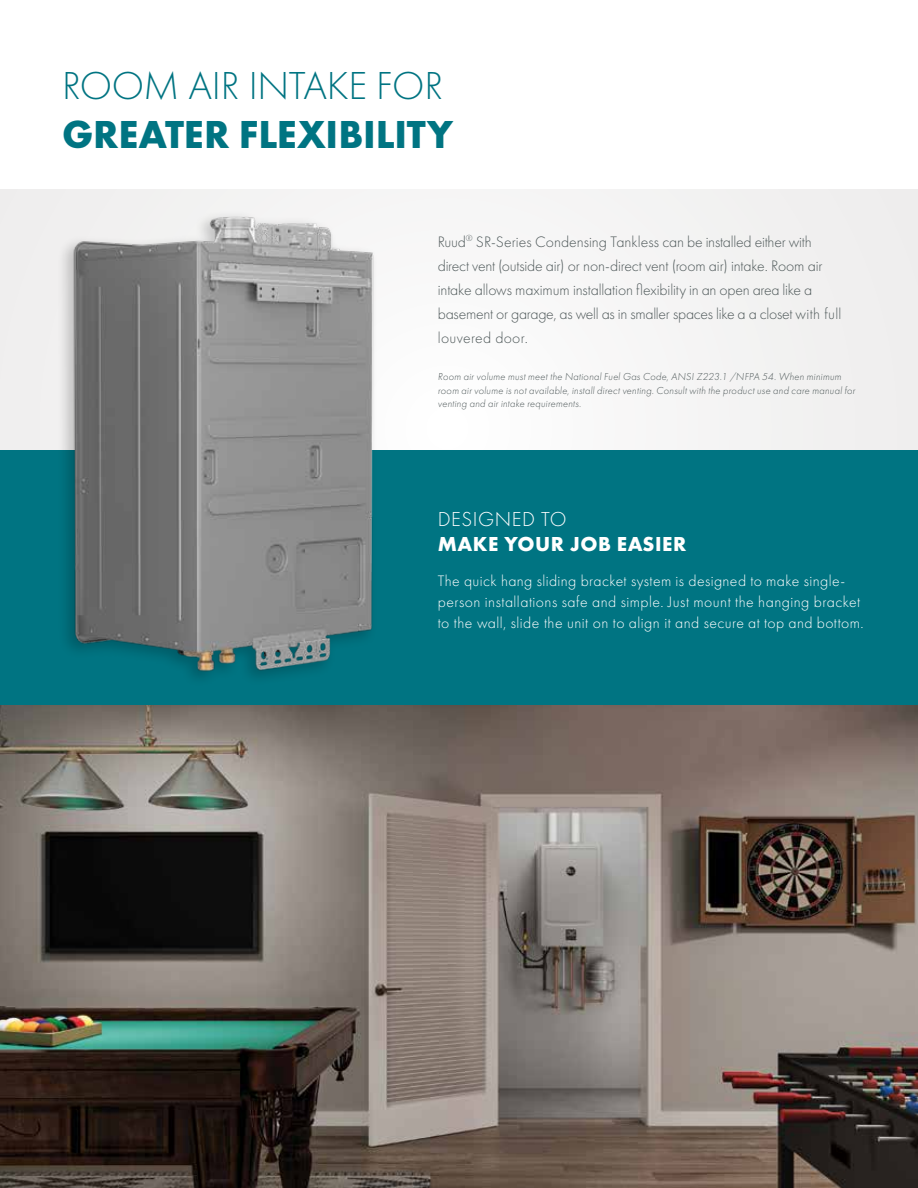
<style>
.page{position:relative;width:918px;height:1188px;background:#fff}
.page>*{position:absolute;margin:0;border:0;box-sizing:border-box;transform-origin:0 0}
.t1{font:700 40.5px "Futura PT";letter-spacing:-.005em;color:#007482}
.t2{font:300 40.5px "Futura PT";letter-spacing:-.01em;color:#007482}
.t3{font:700 21px "Futura PT";letter-spacing:.025em;color:#fff}
.t4{font:300 21px "Futura PT";letter-spacing:.025em;color:#fff}
.t5{font:300 15.75px/24px "Futura PT";letter-spacing:-.01em;color:#4e5859}
.t6{font:300 15.75px/21px "Futura PT";letter-spacing:.03em;color:#fff}
.t7{font:italic 300 10.5px/13.5px "Futura PT";letter-spacing:.02em;color:#4e5859}
</style>
<div class="page">
<div style="left:0;top:189px;width:918px;height:497px;background:#f5f4f4"></div>
<div style="left:0;top:450px;width:918px;height:266px;background:#007482"></div>
<hr style="left:0;top:189px;width:1px;height:562px;background:#efeeee">
<img style="left:0;top:450px;width:1px;height:603px">
<img style="left:0;top:705px;width:918px;height:483px">
<div style="left:57px;top:210px;width:322px;height:477px;background:#000;opacity:.2"></div>
<img style="left:63px;top:210px;width:316px;height:469px">
<h1 class="t2" style="left:62px;top:62px;width:383px">ROOM AIR INTAKE FOR</h1>
<h1 class="t1" style="left:62px;top:108px;width:392px">GREATER FLEXIBILITY</h1>
<p class="t5" style="left:438px;top:230px;width:405px">Ruud<sup>®</sup> SR-Series Condensing Tankless can be installed either with direct vent (outside air) or non-direct vent (room air) intake. Room air intake allows maximum installation flexibility in an open area like a basement or garage, as well as in smaller spaces like a a closet with full louvered door.</p>
<p class="t7" style="left:438px;top:370px;width:419px">Room air volume must meet the National Fuel Gas Code, ANSI Z223.1 /NFPA 54. When minimum room air volume is not available, install direct venting. Consult with the product use and care manual for venting and air intake requirements.</p>
<h2 class="t4" style="left:438px;top:507px;width:130px">DESIGNED TO</h2>
<h2 class="t3" style="left:438px;top:531px;width:250px">MAKE YOUR JOB EASIER</h2>
<p class="t6" style="left:438px;top:571px;width:427px">The quick hang sliding bracket system is designed to make single&shy;person installations safe and simple. Just mount the hanging bracket to the wall, slide the unit on to align it and secure at top and bottom.</p>
</div>
